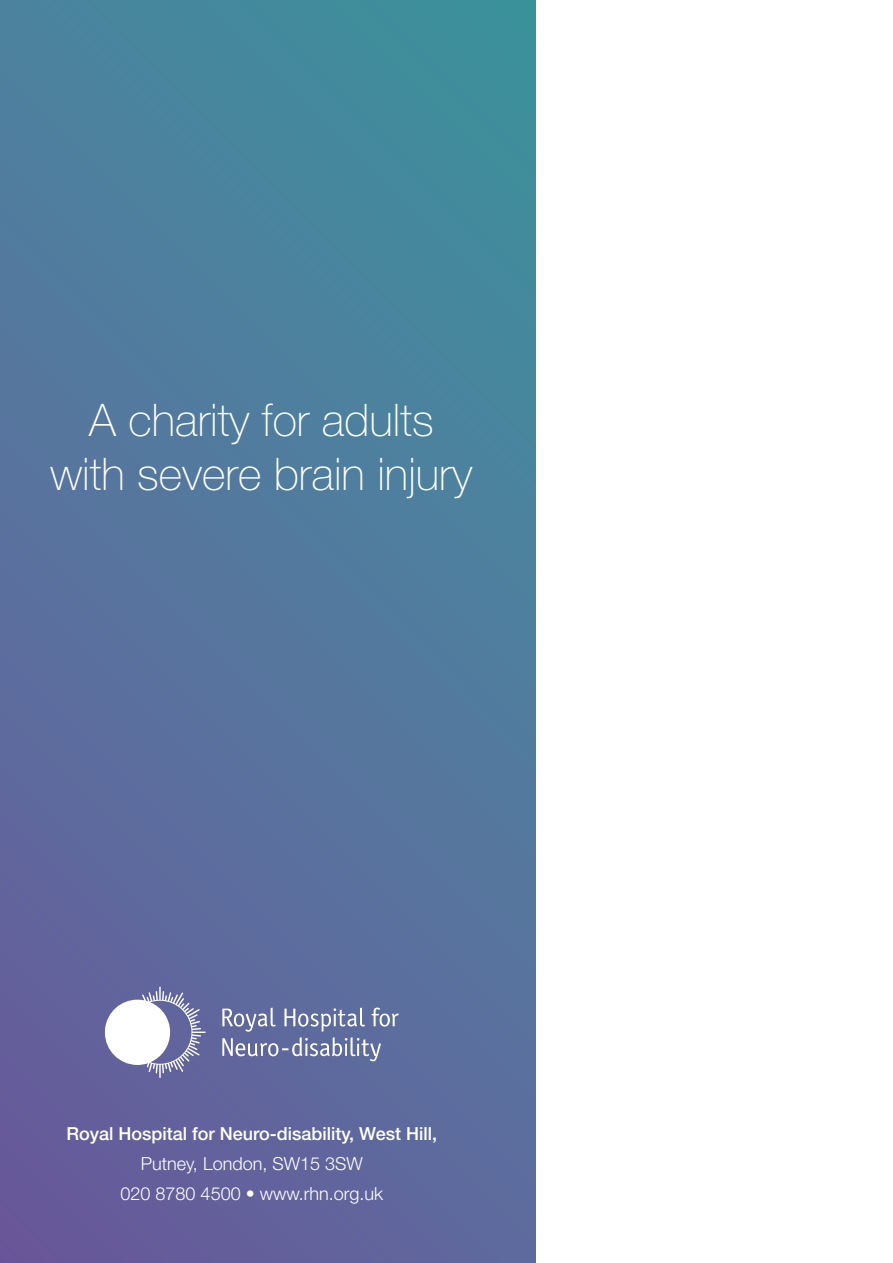
<style>
.page{position:relative;width:893px;height:1263px;background:#fff}
.page>*{position:absolute;margin:0;border:0;box-sizing:border-box;transform-origin:0 0}
.t1{font:100 45px/54px "Helvetica Neue LT Std";color:#fff;text-align:center}
.t2{font:300 18px/30.2px "Helvetica Neue LT Std";color:#fff;text-align:center}
.t3{font:500 18px "Helvetica Neue LT Std";color:#fff}
</style>
<div class="page">
<div style="left:0;top:0;width:536px;height:1263px;background:linear-gradient(to bottom,#448b9e,#65619d)"></div>
<svg style="left:105px;top:986px;width:101px;height:92px"></svg>
<svg style="left:222px;top:1007px;width:177px;height:54px;background:#7a84ae"></svg>
<h1 class="t1" style="left:50px;top:392px;width:424px">A charity for adults with severe brain injury</h1>
<p class="t3" style="left:66px;top:1122px;width:372px">Royal Hospital for Neuro-disability, West Hill,</p>
<p class="t2" style="left:121px;top:1148px;width:264px">Putney, London, SW15 3SW<br>020 8780 4500 • www.rhn.org.uk</p>
</div>
